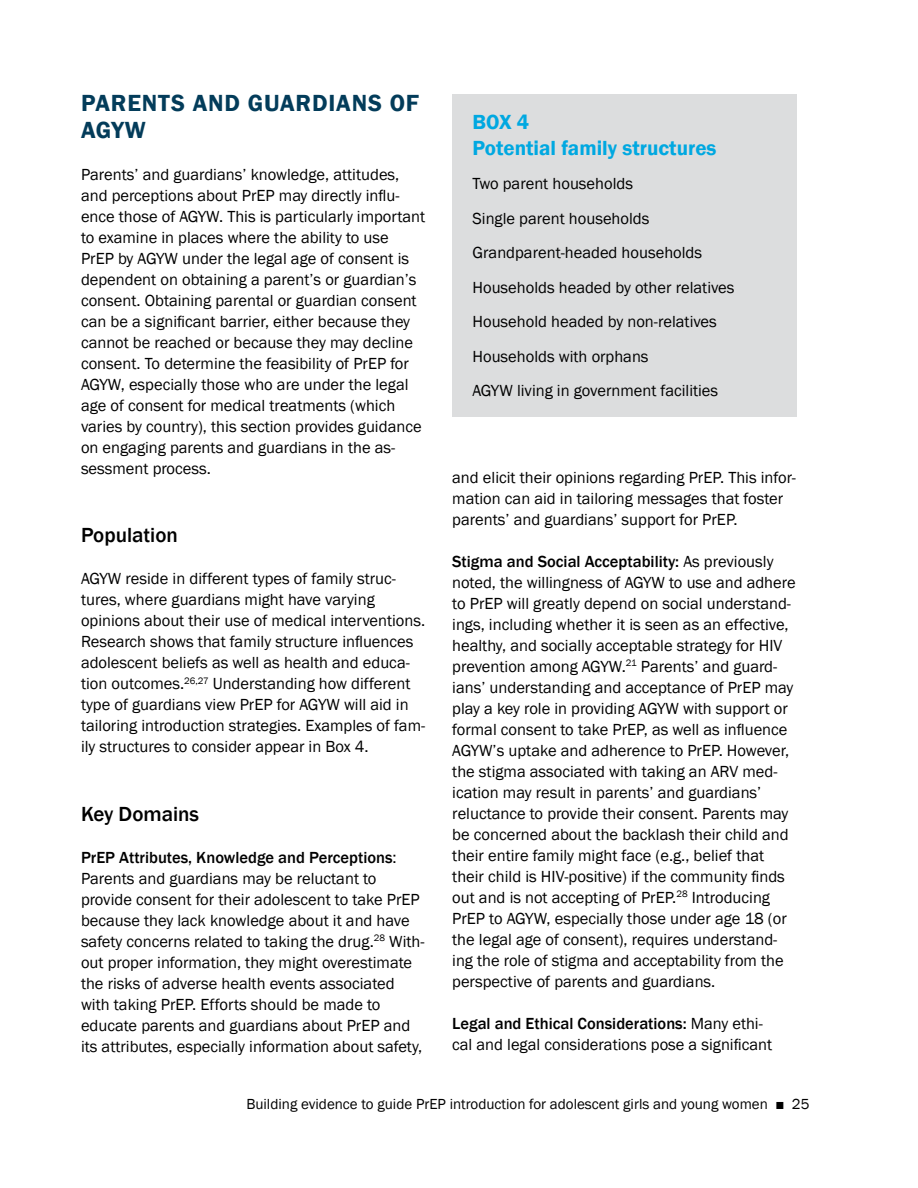
<style>
.page{position:relative;width:918px;height:1188px;background:#fff}
.page>*{position:absolute;margin:0;border:0;box-sizing:border-box;transform-origin:0 0}
.t1{font:600 24px/26.4px "Franklin Gothic";letter-spacing:.035em;color:#033c5a}
.t2{font:600 21px/25.2px "Franklin Gothic";color:#00a8e1}
.t3{font:500 21px "Franklin Gothic";color:#000}
.t4{font:16.5px/21px "Franklin Gothic";color:#000}
.t5{font:15px "Franklin Gothic";color:#000}
.s1{font-weight:500}
</style>
<div class="page">
<div style="left:452px;top:94px;width:344px;height:323px;background:#dcddde"></div>
<h1 class="t1" style="left:81px;top:90px;width:340px">PARENTS AND GUARDIANS OF<br>AGYW</h1>
<p class="t4" style="left:81px;top:164px;width:346px">Parents’ and guardians’ knowledge, attitudes, and perceptions about PrEP may directly influ&shy;ence those of AGYW. This is particularly important to examine in places where the ability to use PrEP by AGYW under the legal age of consent is dependent on obtaining a parent’s or guardian’s consent. Obtaining parental or guardian consent can be a significant barrier, either because they cannot be reached or because they may decline consent. To determine the feasibility of PrEP for AGYW, especially those who are under the legal age of consent for medical treatments (which varies by country), this section provides guidance on engaging parents and guardians in the as&shy;sessment process.</p>
<p class="t3" style="left:81px;top:522px;width:98px">Population</p>
<p class="t4" style="left:81px;top:568px;width:346px">AGYW reside in different types of family struc&shy;tures, where guardians might have varying opinions about their use of medical interventions.<br>Research shows that family structure influences adolescent beliefs as well as health and educa&shy;tion outcomes.<sup>26,27</sup> Understanding how different type of guardians view PrEP for AGYW will aid in tailoring introduction strategies. Examples of fam&shy;ily structures to consider appear in Box 4.</p>
<p class="t3" style="left:81px;top:801px;width:120px">Key Domains</p>
<p class="t4" style="left:81px;top:847px;width:345px"><span class="s1">PrEP Attributes, Knowledge and Perceptions</span>:<br>Parents and guardians may be reluctant to provide consent for their adolescent to take PrEP because they lack knowledge about it and have safety concerns related to taking the drug.<sup>28</sup> With&shy;out proper information, they might overestimate the risks of adverse health events associated with taking PrEP. Efforts should be made to educate parents and guardians about PrEP and its attributes, especially information about safety,</p>
<p class="t2" style="left:472px;top:110px;width:246px">BOX 4<br>Potential family structures</p>
<p class="t4" style="left:472px;top:167px;width:264px;line-height:34.5px">Two parent households<br>Single parent households<br>Grandparent-headed households<br>Households headed by other relatives<br>Household headed by non-relatives<br>Households with orphans<br>AGYW living in government facilities</p>
<p class="t4" style="left:452px;top:467px;width:345px">and elicit their opinions regarding PrEP. This infor&shy;mation can aid in tailoring messages that foster parents’ and guardians’ support for PrEP.</p>
<p class="t4" style="left:452px;top:551px;width:345px"><span class="s1">Stigma and Social Acceptability:</span> As previously noted, the willingness of AGYW to use and adhere to PrEP will greatly depend on social understand&shy;ings, including whether it is seen as an effective, healthy, and socially acceptable strategy for HIV prevention among AGYW.<sup>21</sup> Parents’ and guard&shy;ians’ understanding and acceptance of PrEP may play a key role in providing AGYW with support or formal consent to take PrEP, as well as influence AGYW’s uptake and adherence to PrEP. However, the stigma associated with taking an ARV med&shy;ication may result in parents’ and guardians’ reluctance to provide their consent. Parents may be concerned about the backlash their child and their entire family might face (e.g., belief that their child is HIV-positive) if the community finds out and is not accepting of PrEP.<sup>28</sup> Introducing PrEP to AGYW, especially those under age 18 (or the legal age of consent), requires understand&shy;ing the role of stigma and acceptability from the perspective of parents and guardians.</p>
<p class="t4" style="left:452px;top:1013px;width:321px"><span class="s1">Legal and Ethical Considerations:</span> Many ethi&shy;cal and legal considerations pose a significant</p>
<p class="t5" style="left:246px;top:1094px;width:565px">Building evidence to guide PrEP introduction for adolescent girls and young women ■ 25</p>
</div>
